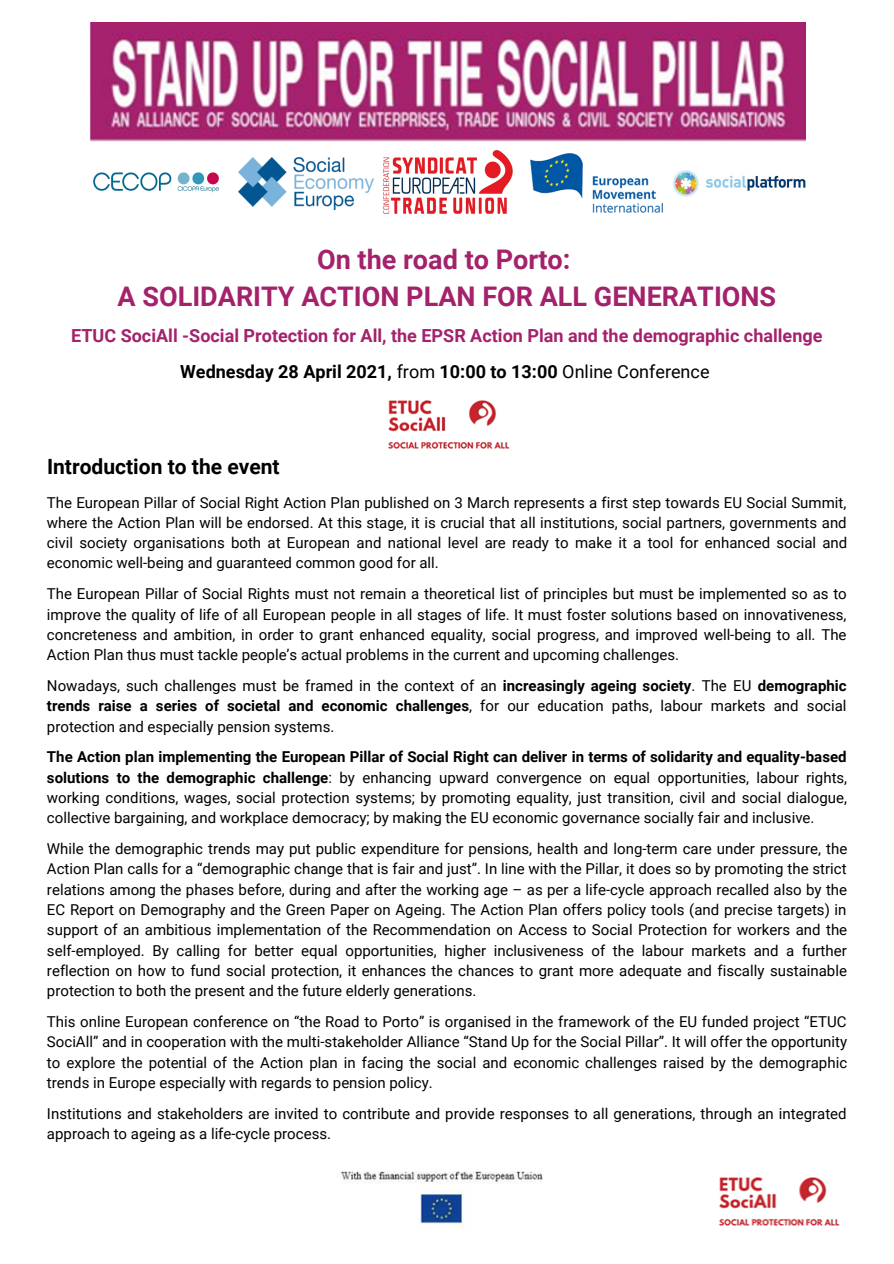
<style>
.page{position:relative;width:894px;height:1264px;background:#fff}
.page>*{position:absolute;margin:0;border:0;box-sizing:border-box;transform-origin:0 0}
.t1{font:700 27px "Roboto";color:#a3226b}
.t2{font:700 21px "Roboto";color:#000}
.t3{font:700 18px "Roboto";color:#a3226b}
.t4{font:700 18px "Roboto";color:#000}
.t5{font:15px/20.2px "Roboto";color:#000;text-align:justify}
.s1{font-weight:400}
.s2{font-weight:700}
</style>
<div class="page">
<img style="left:719px;top:1177px;width:121px;height:49px">
<img style="left:340px;top:1171px;width:203px;height:56px">
<img style="left:238px;top:158px;width:136px;height:52px">
<img style="left:93px;top:172px;width:126px;height:21px">
<img style="left:383px;top:150px;width:129px;height:64px">
<img style="left:673px;top:171px;width:131px;height:26px">
<img style="left:530px;top:154px;width:132px;height:58px">
<img style="left:89px;top:22px;width:715px;height:119px">
<img style="left:388px;top:400px;width:122px;height:49px">
<p class="t1" style="left:317px;top:244px;width:255px">On the road to Porto:</p>
<p class="t1" style="left:118px;top:281px;width:660px">A SOLIDARITY ACTION PLAN FOR ALL GENERATIONS</p>
<p class="t3" style="left:71px;top:325px;width:752px">ETUC SociAll -Social Protection for All, the EPSR Action Plan and the demographic challenge</p>
<p class="t4" style="left:180px;top:362px;width:530px">Wednesday 28 April 2021, <span class="s1">from</span> 10:00 to 13:00 <span class="s1">Online Conference</span></p>
<p class="t2" style="left:47px;top:454px;width:234px">Introduction to the event</p>
<p class="t5" style="left:47px;top:492px;width:801px">The European Pillar of Social Right Action Plan published on 3 March represents a first step towards EU Social Summit, where the Action Plan will be endorsed. At this stage, it is crucial that all institutions, social partners, governments and civil society organisations both at European and national level are ready to make it a tool for enhanced social and economic well-being and guaranteed common good for all.</p>
<p class="t5" style="left:47px;top:584px;width:801px">The European Pillar of Social Rights must not remain a theoretical list of principles but must be implemented so as to improve the quality of life of all European people in all stages of life. It must foster solutions based on innovativeness, concreteness and ambition, in order to grant enhanced equality, social progress, and improved well-being to all. The Action Plan thus must tackle people’s actual problems in the current and upcoming challenges.</p>
<p class="t5" style="left:47px;top:675px;width:801px">Nowadays, such challenges must be framed in the context of an <span class="s2">increasingly ageing society</span>. The EU <span class="s2">demographic trends raise a series of societal and economic challenges</span>, for our education paths, labour markets and social protection and especially pension systems.</p>
<p class="t5" style="left:47px;top:747px;width:801px"><span class="s2">The Action plan implementing the European Pillar of Social Right can deliver in terms of solidarity and equality-based solutions to the demographic challenge</span>: by enhancing upward convergence on equal opportunities, labour rights, working conditions, wages, social protection systems; by promoting equality, just transition, civil and social dialogue, collective bargaining, and workplace democracy; by making the EU economic governance socially fair and inclusive.</p>
<p class="t5" style="left:47px;top:839px;width:801px">While the demographic trends may put public expenditure for pensions, health and long-term care under pressure, the Action Plan calls for a “demographic change that is fair and just”. In line with the Pillar, it does so by promoting the strict relations among the phases before, during and after the working age – as per a life-cycle approach recalled also by the EC Report on Demography and the Green Paper on Ageing. The Action Plan offers policy tools (and precise targets) in support of an ambitious implementation of the Recommendation on Access to Social Protection for workers and the self-employed. By calling for better equal opportunities, higher inclusiveness of the labour markets and a further reflection on how to fund social protection, it enhances the chances to grant more adequate and fiscally sustainable protection to both the present and the future elderly generations.</p>
<p class="t5" style="left:47px;top:1011px;width:801px">This online European conference on “the Road to Porto” is organised in the framework of the EU funded project “ETUC SociAll” and in cooperation with the multi-stakeholder Alliance “Stand Up for the Social Pillar”. It will offer the opportunity to explore the potential of the Action plan in facing the social and economic challenges raised by the demographic trends in Europe especially with regards to pension policy.</p>
<p class="t5" style="left:47px;top:1103px;width:801px">Institutions and stakeholders are invited to contribute and provide responses to all generations, through an integrated approach to ageing as a life-cycle process.</p>
</div>
